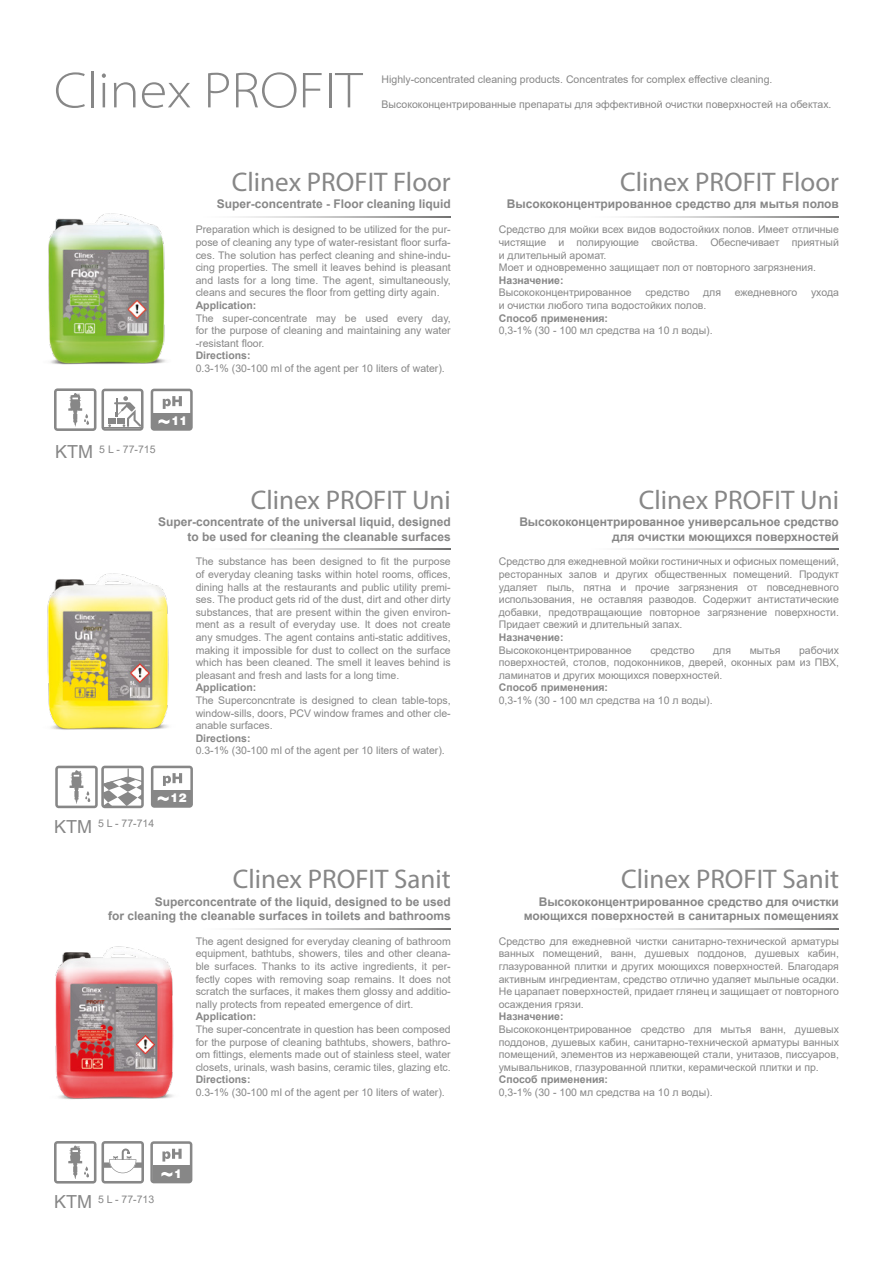
<style>
.page{position:relative;width:893px;height:1263px;background:#fff}
.page>*{position:absolute;margin:0;border:0;box-sizing:border-box;transform-origin:0 0}
.t1{font:300 semi-expanded 51px "Myriad Pro";color:#878787}
.t2{font:27px "Myriad Pro";color:#878787}
.t3{font:700 12px/14.4px "Arial";color:#878787;text-align:right}
.t4{font:900 12px "Switzerland";color:#fff}
.t5{font:10.5px/12.6px "Arial";color:#878787;text-align:justify}
.t6{font:700 10.5px "Arial";color:#878787}
.s1{font-size:18px}
</style>
<div class="page">
<svg style="left:238px;top:928px;width:213px;height:1px"></svg>
<svg style="left:54px;top:1141px;width:90px;height:42px"></svg>
<img style="left:55px;top:946px;width:119px;height:154px">
<svg style="left:150px;top:1141px;width:42px;height:42px"></svg>
<svg style="left:238px;top:217px;width:213px;height:1px"></svg>
<svg style="left:238px;top:548px;width:213px;height:2px"></svg>
<svg style="left:54px;top:396px;width:90px;height:35px"></svg>
<img style="left:48px;top:213px;width:143px;height:183px">
<img style="left:47px;top:573px;width:122px;height:157px">
<svg style="left:151px;top:389px;width:42px;height:42px"></svg>
<svg style="left:55px;top:766px;width:89px;height:42px"></svg>
<svg style="left:151px;top:766px;width:42px;height:42px"></svg>
<svg style="left:626px;top:217px;width:213px;height:1px"></svg>
<svg style="left:626px;top:548px;width:213px;height:2px"></svg>
<svg style="left:626px;top:928px;width:213px;height:1px"></svg>
<h1 class="t1" style="left:54px;top:62px;width:309px">Clinex PROFIT</h1>
<p class="t5" style="left:382px;top:73px;width:392px">Highly-concentrated cleaning products. Concentrates for complex effective cleaning.</p>
<p class="t5" style="left:382px;top:98px;width:451px">Высококонцентрированные препараты для эффективной очистки поверхностей на обектах.</p>
<p class="t5" style="left:55px;top:442px;width:102px"><span class="s1">KTM</span> 5 L - 77-715</p>
<h2 class="t2" style="left:232px;top:165px;width:220px">Clinex PROFIT Floor</h2>
<p class="t3" style="left:217px;top:197px;width:236px">Super-concentrate - Floor cleaning liquid</p>
<p class="t5" style="left:196px;top:223px;width:257px">Preparation which is designed to be utilized for the pur&shy;pose of cleaning any type of water-resistant floor surfa&shy;ces. The solution has perfect cleaning and shine-indu&shy;cing properties. The smell it leaves behind is pleasant and lasts for a long time. The agent, simultaneously, cleans and secures the floor from getting dirty again.</p>
<p class="t6" style="left:196px;top:298px;width:62px">Application:</p>
<p class="t5" style="left:196px;top:312px;width:257px">The super-concentrate may be used every day, for the purpose of cleaning and maintaining any water -resistant floor.</p>
<p class="t6" style="left:196px;top:348px;width:56px">Directions:</p>
<p class="t5" style="left:196px;top:362px;width:251px">0.3-1% (30-100 ml of the agent per 10 liters of water).</p>
<p class="t4" style="left:171px;top:414px;width:18px">11</p>
<h2 class="t2" style="left:251px;top:483px;width:202px">Clinex PROFIT Uni</h2>
<h2 class="t2" style="left:620px;top:165px;width:220px">Clinex PROFIT Floor</h2>
<p class="t3" style="left:507px;top:197px;width:334px">Высококонцентрированное средство для мытья полов</p>
<p class="t5" style="left:499px;top:223px;width:342px;text-align:left">Средство для мойки всех видов водостойких полов. Имеет отличные чистящие и полирующие свойства. Обеспечивает приятный и длительный аромат.<br>Моет и одновременно защищает пол от повторного загрязнения.</p>
<p class="t6" style="left:499px;top:273px;width:66px">Назначение:</p>
<p class="t5" style="left:499px;top:286px;width:134px">Высококонцентрированное</p>
<p class="t5" style="left:645px;top:286px;width:46px">средство</p>
<p class="t5" style="left:703px;top:286px;width:19px">для</p>
<p class="t5" style="left:735px;top:286px;width:64px">ежедневного</p>
<p class="t5" style="left:811px;top:286px;width:29px">ухода</p>
<p class="t5" style="left:499px;top:299px;width:209px">и очистки любого типа водостойких полов.</p>
<p class="t6" style="left:499px;top:310px;width:111px">Способ применения:</p>
<p class="t5" style="left:499px;top:324px;width:215px">0,3-1% (30 - 100 мл средства на 10 л воды).</p>
<h2 class="t2" style="left:639px;top:483px;width:202px">Clinex PROFIT Uni</h2>
<p class="t3" style="left:158px;top:515px;width:294px">Super-concentrate of the universal liquid, designed to be used for cleaning the cleanable surfaces</p>
<p class="t3" style="left:519px;top:515px;width:321px">Высококонцентрированное универсальное средство для очистки моющихся поверхностей</p>
<p class="t5" style="left:54px;top:817px;width:102px"><span class="s1">KTM</span> 5 L - 77-714</p>
<p class="t5" style="left:196px;top:555px;width:257px">The substance has been designed to fit the purpose of everyday cleaning tasks within hotel rooms, offices, dining halls at the restaurants and public utility premi&shy;ses. The product gets rid of the dust, dirt and other dirty substances, that are present within the given environ&shy;ment as a result of everyday use. It does not create any smudges. The agent contains anti-static additives, making it impossible for dust to collect on the surface which has been cleaned. The smell it leaves behind is pleasant and fresh and lasts for a long time.</p>
<p class="t6" style="left:196px;top:680px;width:62px">Application:</p>
<p class="t5" style="left:196px;top:694px;width:257px">The Superconcntrate is designed to clean table-tops, window-sills, doors, PCV window frames and other cle&shy;anable surfaces.</p>
<p class="t6" style="left:196px;top:731px;width:56px">Directions:</p>
<p class="t5" style="left:196px;top:744px;width:251px">0.3-1% (30-100 ml of the agent per 10 liters of water).</p>
<p class="t4" style="left:170px;top:791px;width:18px">12</p>
<h2 class="t2" style="left:233px;top:862px;width:219px">Clinex PROFIT Sanit</h2>
<p class="t3" style="left:108px;top:894px;width:344px">Superconcentrate of the liquid, designed to be used<br>for cleaning the cleanable surfaces in toilets and bathrooms</p>
<p class="t5" style="left:196px;top:935px;width:257px">The agent designed for everyday cleaning of bathroom equipment, bathtubs, showers, tiles and other cleana&shy;ble surfaces. Thanks to its active ingredients, it per&shy;fectly copes with removing soap remains. It does not scratch the surfaces, it makes them glossy and additio&shy;nally protects from repeated emergence of dirt.</p>
<p class="t6" style="left:196px;top:1009px;width:62px">Application:</p>
<p class="t5" style="left:196px;top:1023px;width:257px">The super-concentrate in question has been composed for the purpose of cleaning bathtubs, showers, bathro&shy;om fittings, elements made out of stainless steel, water closets, urinals, wash basins, ceramic tiles, glazing etc.</p>
<p class="t6" style="left:196px;top:1072px;width:56px">Directions:</p>
<p class="t5" style="left:196px;top:1086px;width:251px">0.3-1% (30-100 ml of the agent per 10 liters of water).</p>
<p class="t5" style="left:54px;top:1192px;width:102px"><span class="s1">KTM</span> 5 L - 77-713</p>
<p class="t4" style="left:174px;top:1166px;width:10px">1</p>
<p class="t5" style="left:499px;top:555px;width:342px">Средство для ежедневной мойки гостиничных и офисных помещений, ресторанных залов и других общественных помещений. Продукт удаляет пыль, пятна и прочие загрязнения от повседневного использования, не оставляя разводов. Содержит антистатические добавки, предотвращающие повторное загрязнение поверхности.<br>Придает свежий и длительный запах.</p>
<p class="t6" style="left:499px;top:630px;width:66px">Назначение:</p>
<p class="t5" style="left:499px;top:643px;width:134px">Высококонцентрированное</p>
<p class="t5" style="left:650px;top:643px;width:46px">средство</p>
<p class="t5" style="left:713px;top:643px;width:19px">для</p>
<p class="t5" style="left:750px;top:643px;width:32px">мытья</p>
<p class="t5" style="left:499px;top:643px;width:342px;text-indent:300px">рабочих поверхностей, столов, подоконников, дверей, оконных рам из ПВХ, ламинатов и других моющихся поверхностей.</p>
<p class="t6" style="left:499px;top:680px;width:111px">Способ применения:</p>
<p class="t5" style="left:499px;top:694px;width:215px">0,3-1% (30 - 100 мл средства на 10 л воды).</p>
<h2 class="t2" style="left:621px;top:862px;width:219px">Clinex PROFIT Sanit</h2>
<p class="t3" style="left:524px;top:894px;width:317px">Высококонцентрированное средство для очистки моющихся поверхностей в санитарных помещениях</p>
<p class="t5" style="left:499px;top:935px;width:342px">Средство для ежедневной чистки санитарно-технической арматуры ванных помещений, ванн, душевых поддонов, душевых кабин, глазурованной плитки и других моющихся поверхностей. Благодаря активным ингредиентам, средство отлично удаляет мыльные осадки.<br>Не царапает поверхностей, придает глянец и защищает от повторного осаждения грязи.</p>
<p class="t6" style="left:499px;top:1009px;width:66px">Назначение:</p>
<p class="t5" style="left:499px;top:1023px;width:342px">Высококонцентрированное средство для мытья ванн, душевых поддонов, душевых кабин, санитарно-технической арматуры ванных помещений, элементов из нержавеющей стали, унитазов, писсуаров, умывальников, глазурованной плитки, керамической плитки и пр.</p>
<p class="t6" style="left:499px;top:1072px;width:111px">Способ применения:</p>
<p class="t5" style="left:499px;top:1086px;width:215px">0,3-1% (30 - 100 мл средства на 10 л воды).</p>
</div>
